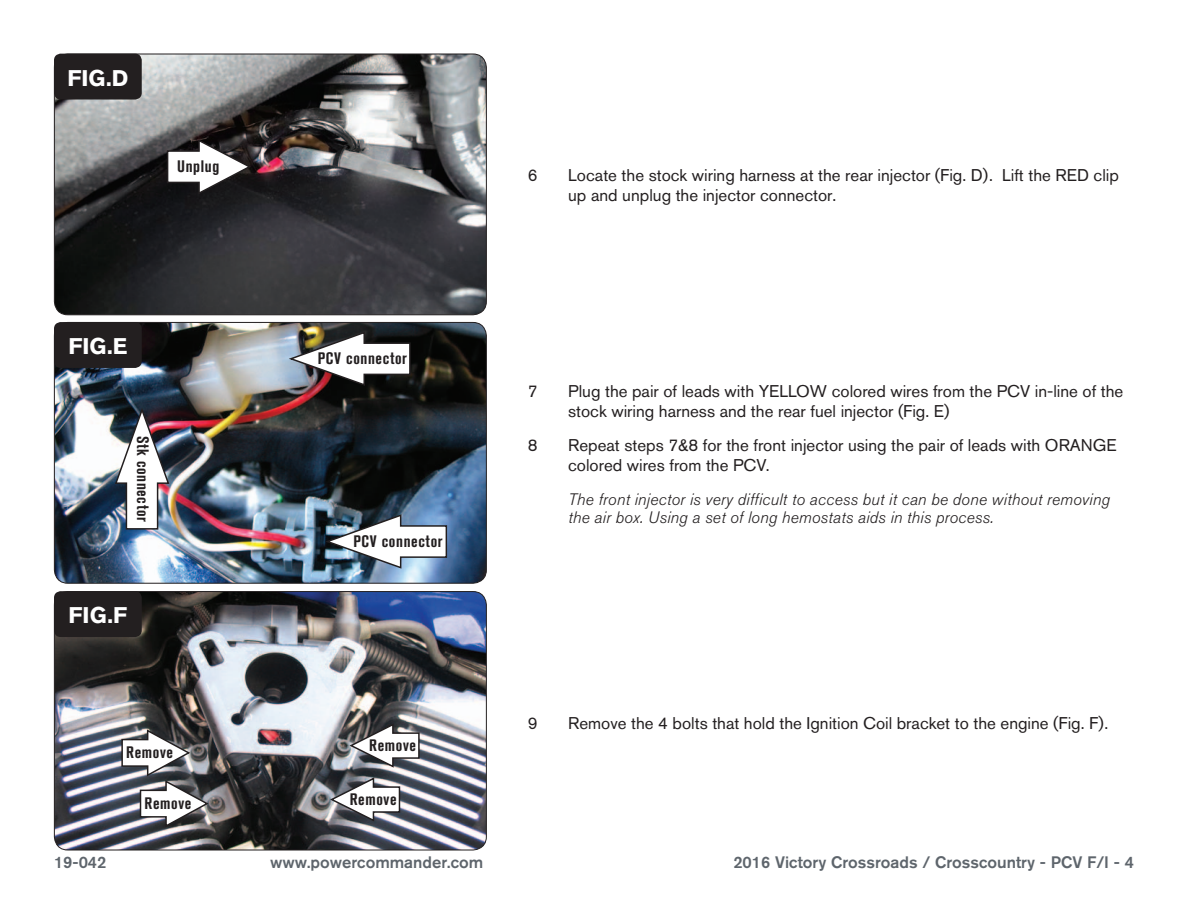
<style>
.page{position:relative;width:1188px;height:918px;background:#fff}
.page>*{position:absolute;margin:0;border:0;box-sizing:border-box;transform-origin:0 0}
.t1{font:700 22.5px "Akzidenz Grotesk BQ";color:#fff}
.Bodycopy{font:16.8px/20.2px "Akzidenz Grotesk BQ";color:#231f20}
.Bodycopy-2{font:italic 300 16.5px/18px "Akzidenz Grotesk BQ";letter-spacing:.01em;color:#231f20}
.t2{font:500 16.5px "Akzidenz Grotesk BQ";color:#5e656c}
.Callouts{font:700 condensed 16.5px "Akzidenz Grotesk BQ";letter-spacing:.04em;color:#231f20}
</style>
<div class="page">
<img style="left:54px;top:54px;width:432px;height:261px">
<div style="left:54px;top:54px;width:433px;height:261px;border:1px solid #231f20;border-radius:14px"></div>
<img style="left:54px;top:322px;width:431px;height:260px">
<div style="left:54px;top:322px;width:433px;height:262px;border:1px solid #231f20;border-radius:14px"></div>
<div style="left:54px;top:54px;width:88px;height:46px;background:#231f20;border-radius:7px"></div>
<img style="left:54px;top:592px;width:432px;height:258px">
<div style="left:54px;top:591px;width:433px;height:259px;border:1px solid #231f20;border-radius:14px"></div>
<div style="left:54px;top:591px;width:88px;height:46px;background:#231f20;border-radius:7px"></div>
<img style="left:323px;top:513px;width:125px;height:57px">
<img style="left:287px;top:331px;width:124px;height:56px">
<img style="left:114px;top:406px;width:56px;height:124px">
<svg style="left:328px;top:777px;width:73px;height:46px"></svg>
<div style="left:54px;top:322px;width:88px;height:46px;background:#231f20;border-radius:7px"></div>
<svg style="left:166px;top:138px;width:87px;height:57px"></svg>
<img style="left:121px;top:728px;width:89px;height:100px">
<svg style="left:348px;top:723px;width:72px;height:46px"></svg>
<p class="t1" style="left:67px;top:65px;width:62px">FIG.D</p>
<p class="Callouts" style="left:177px;top:157px;width:44px">Unplug</p>
<p class="t1" style="left:68px;top:333px;width:61px">FIG.E</p>
<p class="Callouts" style="left:152px;top:436px;width:87px;rotate:90deg">Stk connector</p>
<p class="t1" style="left:69px;top:602px;width:60px">FIG.F</p>
<p class="Callouts" style="left:126px;top:743px;width:48px">Remove</p>
<p class="Callouts" style="left:145px;top:794px;width:48px">Remove</p>
<p class="Callouts" style="left:318px;top:349px;width:91px">PCV connector</p>
<p class="Callouts" style="left:353px;top:532px;width:91px">PCV connector</p>
<p class="Callouts" style="left:369px;top:736px;width:48px">Remove</p>
<p class="Callouts" style="left:350px;top:790px;width:48px">Remove</p>
<p class="Bodycopy" style="left:528px;top:165px;width:11px">6</p>
<p class="Bodycopy" style="left:568px;top:165px;width:552px">Locate the stock wiring harness at the rear injector (Fig. D). Lift the RED clip up and unplug the injector connector.</p>
<p class="Bodycopy" style="left:528px;top:381px;width:11px">7</p>
<p class="Bodycopy" style="left:568px;top:381px;width:557px">Plug the pair of leads with YELLOW colored wires from the PCV in-line of the stock wiring harness and the rear fuel injector (Fig. E)</p>
<p class="Bodycopy" style="left:528px;top:435px;width:11px">8</p>
<p class="Bodycopy" style="left:568px;top:435px;width:550px">Repeat steps 7&amp;8 for the front injector using the pair of leads with ORANGE colored wires from the PCV.</p>
<p class="Bodycopy-2" style="left:568px;top:490px;width:543px">The front injector is very difficult to access but it can be done without removing the air box. Using a set of long hemostats aids in this process.</p>
<p class="Bodycopy" style="left:528px;top:712px;width:11px">9</p>
<p class="Bodycopy" style="left:568px;top:712px;width:542px">Remove the 4 bolts that hold the Ignition Coil bracket to the engine (Fig. F).</p>
<p class="t2" style="left:54px;top:852px;width:54px">19-042</p>
<p class="t2" style="left:270px;top:852px;width:215px">www.powercommander.com</p>
<p class="t2" style="left:733px;top:852px;width:402px">2016 Victory Crossroads / Crosscountry - PCV F/I - 4</p>
</div>
